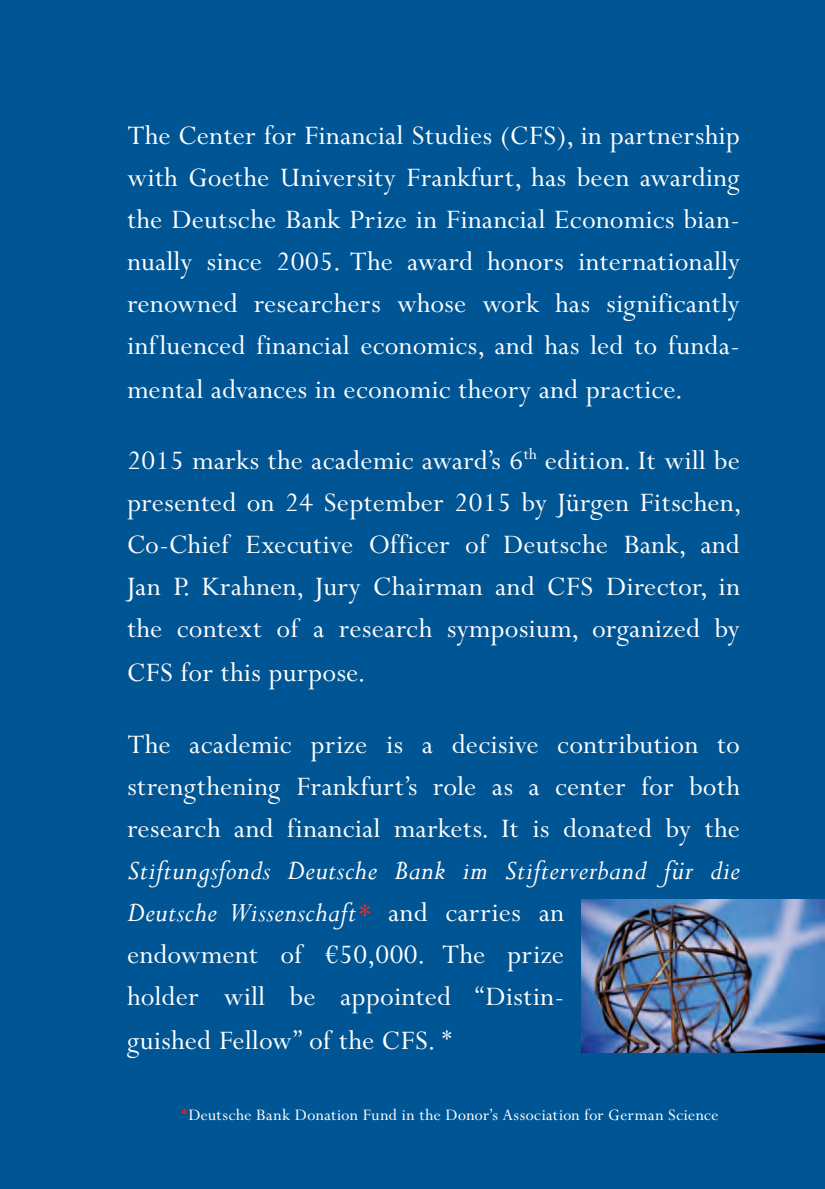
<style>
.page{position:relative;width:825px;height:1189px;background:#fff}
.page>*{position:absolute;margin:0;border:0;box-sizing:border-box;transform-origin:0 0}
.t1{font:30px/42.4px "Perpetua MT Pro";letter-spacing:.02em;color:#fff;text-align:justify}
.t2{font:italic 30px/42px "Perpetua";letter-spacing:.02em;color:#fff}
.t3{font:18px "Perpetua MT Pro";letter-spacing:.025em;color:#fff}
.s1{color:#ee2e22}
.s2{font-family:"Perpetua MT Pro";font-style:normal}
</style>
<div class="page">
<div style="left:0;top:0;width:825px;height:1188px;background:#005595"></div>
<img style="left:581px;top:899px;width:244px;height:153px">
<p class="t1" style="left:127px;top:114px;width:614px">The Center for Financial Studies (CFS), in partnership with Goethe University Frankfurt, has been awarding the Deutsche Bank Prize in Financial Economics bian&shy;nually since 2005. The award honors internationally renowned researchers whose work has significantly influenced financial economics, and has led to funda&shy;mental advances in economic theory and practice.</p>
<p class="t1" style="left:127px;top:439px;width:615px">2015 marks the academic award’s 6<sup>th</sup> edition. It will be presented on 24 September 2015 by Jürgen Fitschen, Co-Chief Executive Officer of Deutsche Bank, and Jan P. Krahnen, Jury Chairman and CFS Director, in the context of a research symposium, organized by CFS for this purpose.</p>
<p class="t1" style="left:127px;top:722px;width:614px">The academic prize is a decisive contribution to strengthening Frankfurt’s role as a center for both research and financial markets. It is donated by the</p>
<p class="t2" style="left:127px;top:847px;width:614px">Stiftungsfonds Deutsche Bank im Stifterverband für die<br>Deutsche Wissenschaft<span class="s1">*</span> <span class="s2">and carries an</span></p>
<p class="t1" style="left:127px;top:932px;width:438px;line-height:43px">endowment of €50,000. The prize holder will be appointed “Distin&shy;guished Fellow” of the CFS. *</p>
<p class="t3" style="left:181px;top:1104px;width:539px"><span class="s1">*</span>Deutsche Bank Donation Fund in the Donor’s Association for German Science</p>
</div>
